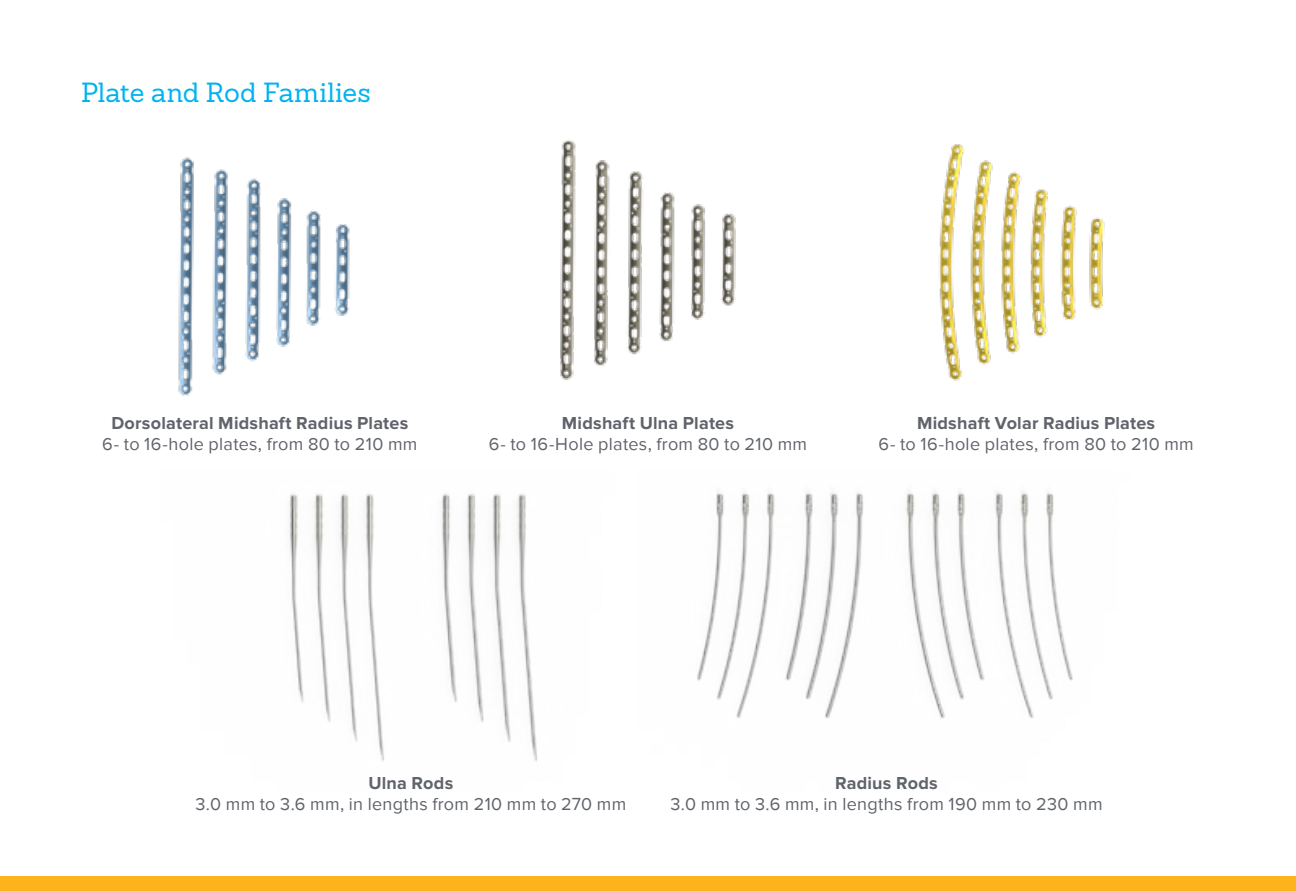
<style>
.page{position:relative;width:1296px;height:891px;background:#fff}
.page>*{position:absolute;margin:0;border:0;box-sizing:border-box;transform-origin:0 0}
.t1{font:27px "Sanchez Slab";color:#00b3ef}
.t2{font:18px "Proxima Nova";letter-spacing:.015em;color:#5f636a}
.t3{font:700 18px "Proxima Nova";letter-spacing:.01em;color:#5f636a}
</style>
<div class="page">
<img style="left:178px;top:157px;width:172px;height:239px">
<img style="left:697px;top:490px;width:376px;height:229px">
<img style="left:289px;top:493px;width:248px;height:269px">
<img style="left:560px;top:139px;width:176px;height:241px">
<img style="left:821px;top:144px;width:284px;height:363px">
<div style="left:0;top:876px;width:1296px;height:15px;background:#fcb31c"></div>
<h1 class="t1" style="left:81px;top:75px;width:291px">Plate and Rod Families</h1>
<p class="t3" style="left:111px;top:413px;width:298px">Dorsolateral Midshaft Radius Plates</p>
<p class="t2" style="left:102px;top:434px;width:317px">6- to 16-hole plates, from 80 to 210 mm</p>
<p class="t3" style="left:562px;top:413px;width:174px">Midshaft Ulna Plates</p>
<p class="t2" style="left:489px;top:434px;width:320px">6- to 16-Hole plates, from 80 to 210 mm</p>
<p class="t3" style="left:917px;top:413px;width:240px">Midshaft Volar Radius Plates</p>
<p class="t2" style="left:879px;top:434px;width:317px">6- to 16-hole plates, from 80 to 210 mm</p>
<p class="t3" style="left:368px;top:773px;width:86px">Ulna Rods</p>
<p class="t2" style="left:196px;top:794px;width:432px">3.0 mm to 3.6 mm, in lengths from 210 mm to 270 mm</p>
<p class="t3" style="left:835px;top:772px;width:104px">Radius Rods</p>
<p class="t2" style="left:670px;top:794px;width:434px">3.0 mm to 3.6 mm, in lengths from 190 mm to 230 mm</p>
</div>
